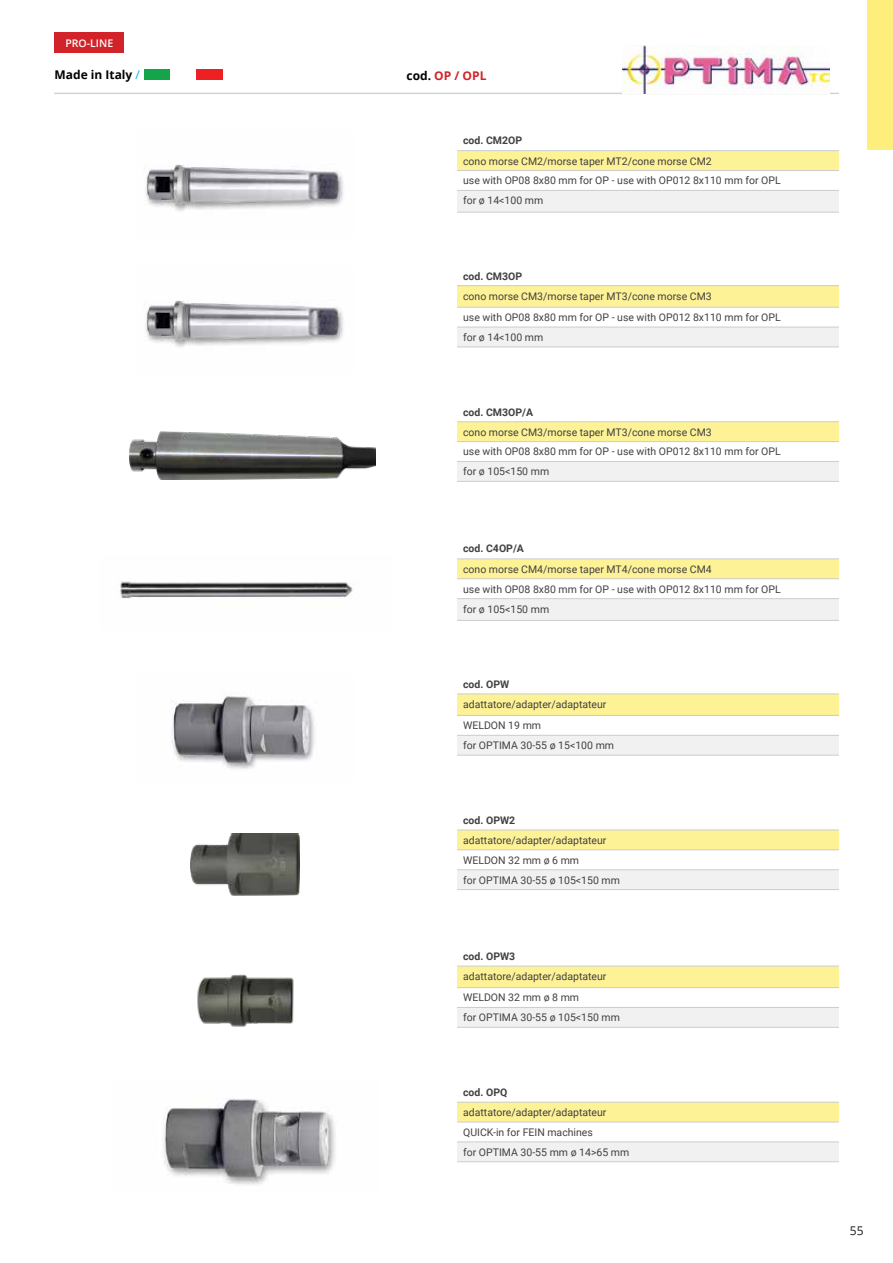
<style>
.page{position:relative;width:893px;height:1263px;background:#fff}
.page>*{position:absolute;margin:0;border:0;box-sizing:border-box;transform-origin:0 0}
.t1{font:700 12px "Open Sans";color:#000}
.t2{font:700 12px "Open Sans";color:#d2232a}
.t3{font:12px "Open Sans";color:#1a1a1a}
.t4{font:10.5px/20px "Roboto";color:#414042}
.t5{font:700 10.5px "Roboto";color:#414042}
.t6{font:600 10.5px "Open Sans";color:#fff}
.s1{font-weight:400;color:#00aeef}
.s2{color:#000}
</style>
<div class="page">
<hr style="left:54px;top:93px;width:785px;height:1px;background:#d1d3d4">
<div style="left:867px;top:0;width:26px;height:149px;background:#feef7c"></div>
<img style="left:145px;top:164px;width:199px;height:47px">
<img style="left:145px;top:300px;width:199px;height:47px">
<div style="left:457px;top:151px;width:382px;height:20px;background:#fef296"></div>
<div style="left:457px;top:190px;width:382px;height:22px;background:#f1f1f2"></div>
<hr style="left:457px;top:150px;width:382px;height:1px;background:#cbcdce">
<hr style="left:457px;top:170px;width:382px;height:1px;background:#cbcdce">
<hr style="left:457px;top:190px;width:382px;height:1px;background:#cbcdce">
<hr style="left:457px;top:212px;width:382px;height:1px;background:#cbcdce">
<div style="left:457px;top:559px;width:382px;height:20px;background:#fef296"></div>
<div style="left:457px;top:599px;width:382px;height:21px;background:#f1f1f2"></div>
<hr style="left:457px;top:559px;width:382px;height:1px;background:#cbcdce">
<hr style="left:457px;top:578px;width:382px;height:1px;background:#cbcdce">
<hr style="left:457px;top:598px;width:382px;height:1px;background:#cbcdce">
<hr style="left:457px;top:620px;width:382px;height:1px;background:#cbcdce">
<div style="left:457px;top:286px;width:382px;height:21px;background:#fef296"></div>
<div style="left:457px;top:327px;width:382px;height:20px;background:#f1f1f2"></div>
<hr style="left:457px;top:285px;width:382px;height:1px;background:#cbcdce">
<hr style="left:457px;top:307px;width:382px;height:1px;background:#cbcdce">
<hr style="left:457px;top:327px;width:382px;height:1px;background:#cbcdce">
<hr style="left:457px;top:347px;width:382px;height:1px;background:#cbcdce">
<div style="left:457px;top:694px;width:382px;height:21px;background:#fef296"></div>
<div style="left:457px;top:735px;width:382px;height:20px;background:#f1f1f2"></div>
<hr style="left:457px;top:694px;width:382px;height:1px;background:#cbcdce">
<hr style="left:457px;top:715px;width:382px;height:1px;background:#cbcdce">
<hr style="left:457px;top:735px;width:382px;height:1px;background:#cbcdce">
<hr style="left:457px;top:755px;width:382px;height:1px;background:#cbcdce">
<div style="left:457px;top:966px;width:382px;height:21px;background:#fef296"></div>
<div style="left:457px;top:1007px;width:382px;height:20px;background:#f1f1f2"></div>
<hr style="left:457px;top:966px;width:382px;height:1px;background:#cbcdce">
<hr style="left:457px;top:987px;width:382px;height:1px;background:#cbcdce">
<hr style="left:457px;top:1007px;width:382px;height:1px;background:#cbcdce">
<hr style="left:457px;top:1027px;width:382px;height:1px;background:#cbcdce">
<div style="left:457px;top:422px;width:382px;height:20px;background:#fef296"></div>
<div style="left:457px;top:461px;width:382px;height:20px;background:#f1f1f2"></div>
<hr style="left:457px;top:421px;width:382px;height:1px;background:#cbcdce">
<hr style="left:457px;top:441px;width:382px;height:1px;background:#cbcdce">
<hr style="left:457px;top:461px;width:382px;height:1px;background:#cbcdce">
<hr style="left:457px;top:481px;width:382px;height:1px;background:#cbcdce">
<div style="left:457px;top:830px;width:382px;height:20px;background:#fef296"></div>
<div style="left:457px;top:870px;width:382px;height:20px;background:#f1f1f2"></div>
<hr style="left:457px;top:830px;width:382px;height:1px;background:#cbcdce">
<hr style="left:457px;top:849px;width:382px;height:1px;background:#cbcdce">
<hr style="left:457px;top:869px;width:382px;height:1px;background:#cbcdce">
<hr style="left:457px;top:889px;width:382px;height:1px;background:#cbcdce">
<div style="left:457px;top:1102px;width:382px;height:20px;background:#fef296"></div>
<div style="left:457px;top:1142px;width:382px;height:20px;background:#f1f1f2"></div>
<hr style="left:457px;top:1102px;width:382px;height:1px;background:#cbcdce">
<hr style="left:457px;top:1122px;width:382px;height:1px;background:#cbcdce">
<hr style="left:457px;top:1141px;width:382px;height:1px;background:#cbcdce">
<hr style="left:457px;top:1161px;width:382px;height:1px;background:#cbcdce">
<img style="left:170px;top:696px;width:144px;height:73px">
<img style="left:197px;top:974px;width:97px;height:53px">
<img style="left:129px;top:432px;width:247px;height:47px">
<img style="left:120px;top:581px;width:233px;height:18px">
<img style="left:191px;top:833px;width:108px;height:62px">
<img style="left:164px;top:1099px;width:171px;height:86px">
<img style="left:622px;top:45px;width:207px;height:48px">
<div style="left:55px;top:32px;width:69px;height:21px;background:#d2232a"></div>
<div style="left:144px;top:69px;width:26px;height:11px;background:#14a44a"></div>
<div style="left:197px;top:69px;width:26px;height:11px;background:#ed2124"></div>
<p class="t6" style="left:65px;top:36px;width:49px">PRO-LINE</p>
<p class="t1" style="left:55px;top:66px;width:87px">Made in Italy <span class="s1">/</span></p>
<p class="t2" style="left:407px;top:67px;width:81px"><span class="s2">cod.</span> OP / OPL</p>
<p class="t5" style="left:463px;top:134px;width:61px">cod. CM2OP</p>
<p class="t4" style="left:463px;top:151px;width:319px">cono morse CM2/morse taper MT2/cone morse CM2<br>use with OP08 8x80 mm for OP - use with OP012 8x110 mm for OPL for ø 14&lt;100 mm</p>
<p class="t5" style="left:463px;top:270px;width:61px">cod. CM3OP</p>
<p class="t4" style="left:463px;top:285px;width:319px;line-height:21.5px">cono morse CM3/morse taper MT3/cone morse CM3<br>use with OP08 8x80 mm for OP - use with OP012 8x110 mm for OPL</p>
<p class="t4" style="left:463px;top:327px;width:82px">for ø 14&lt;100 mm</p>
<p class="t5" style="left:463px;top:406px;width:72px">cod. CM3OP/A</p>
<p class="t4" style="left:463px;top:422px;width:319px">cono morse CM3/morse taper MT3/cone morse CM3<br>use with OP08 8x80 mm for OP - use with OP012 8x110 mm for OPL for ø 105&lt;150 mm</p>
<p class="t5" style="left:463px;top:542px;width:62px">cod. C4OP/A</p>
<p class="t4" style="left:463px;top:559px;width:319px">cono morse CM4/morse taper MT4/cone morse CM4<br>use with OP08 8x80 mm for OP - use with OP012 8x110 mm for OPL for ø 105&lt;150 mm</p>
<p class="t5" style="left:463px;top:678px;width:48px">cod. OPW</p>
<p class="t4" style="left:463px;top:693px;width:145px;line-height:21.6px">adattatore/adapter/adaptateur<br>WELDON 19 mm</p>
<p class="t4" style="left:463px;top:736px;width:152px">for OPTIMA 30-55 ø 15&lt;100 mm</p>
<p class="t5" style="left:463px;top:814px;width:54px">cod. OPW2</p>
<p class="t4" style="left:463px;top:830px;width:158px">adattatore/adapter/adaptateur<br>WELDON 32 mm ø 6 mm<br>for OPTIMA 30-55 ø 105&lt;150 mm</p>
<p class="t5" style="left:463px;top:950px;width:54px">cod. OPW3</p>
<p class="t4" style="left:463px;top:965px;width:145px;line-height:21.6px">adattatore/adapter/adaptateur<br>WELDON 32 mm ø 8 mm</p>
<p class="t4" style="left:463px;top:1008px;width:158px">for OPTIMA 30-55 ø 105&lt;150 mm</p>
<p class="t5" style="left:463px;top:1086px;width:46px">cod. OPQ</p>
<p class="t4" style="left:463px;top:1102px;width:168px">adattatore/adapter/adaptateur<br>QUICK-in for FEIN machines<br>for OPTIMA 30-55 mm ø 14&gt;65 mm</p>
<p class="t3" style="left:850px;top:1222px;width:15px">55</p>
</div>
